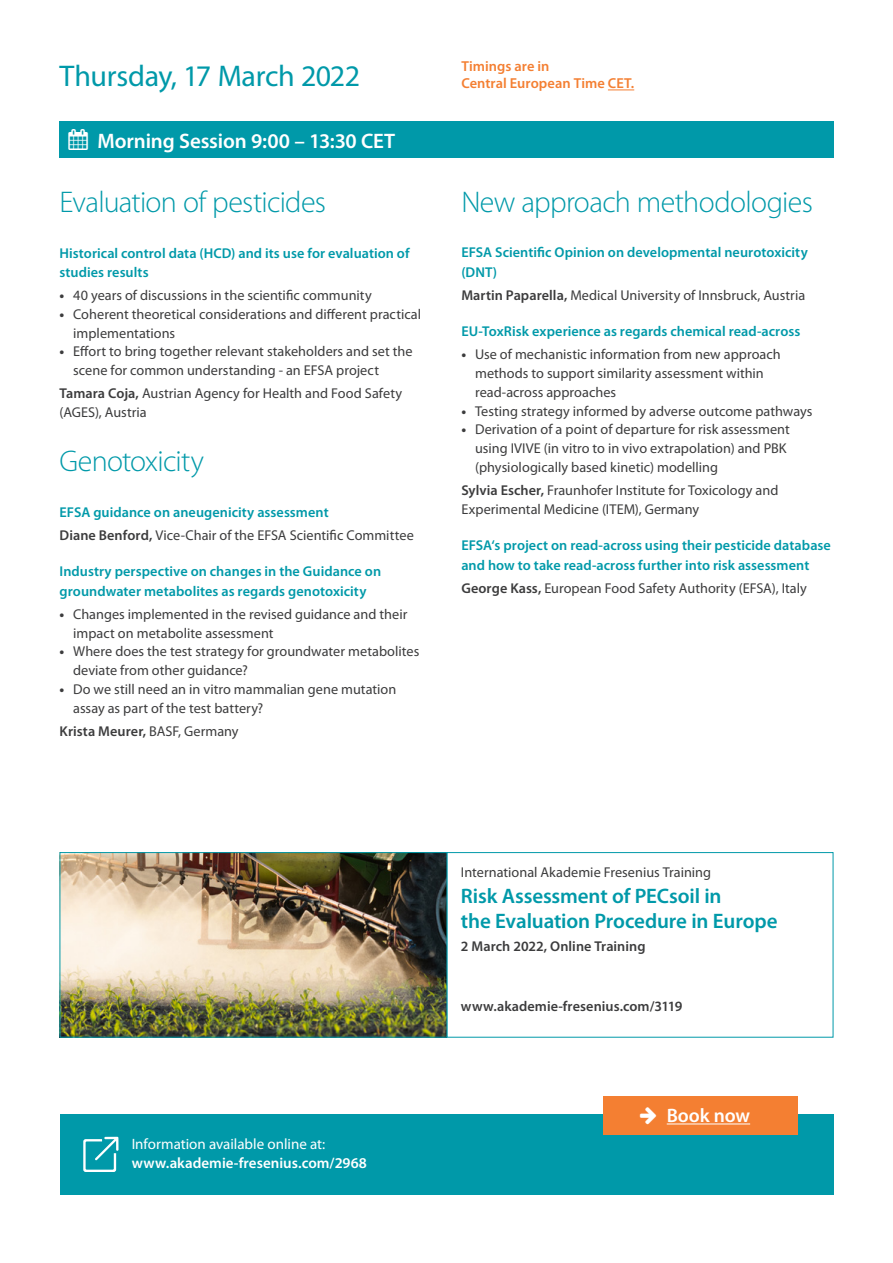
<style>
.page{position:relative;width:893px;height:1263px;background:#fff}
.page>*{position:absolute;margin:0;border:0;box-sizing:border-box;transform-origin:0 0}
.Headlines{font:300 30px "Myriad Pro";letter-spacing:-.025em;color:#0099a9}
.t1{font:30px "Myriad Pro";letter-spacing:-.015em;color:#0099a9}
.Zwischenüberschrifte{font:600 21px "Myriad Pro";letter-spacing:-.005em;color:#0099a9}
.t2{font:600 21px "Myriad Pro";letter-spacing:-.005em;color:#fff}
.t3{font:600 19.5px "Myriad Pro";letter-spacing:-.005em;color:#fff}
.t4{font:600 15px "Myriad Pro";letter-spacing:.005em;color:#fff}
.t5{font:15px "Myriad Pro";color:#fff}
.t6{font:600 14.4px/17.4px "Myriad Pro";color:#f47f32}
.Fließtext{font:14.25px/18.8px "Myriad Pro";color:#3c3c3d}
.Vortragstitel{font:600 14.25px/19.5px "Myriad Pro";letter-spacing:.005em;color:#0099a9}
.Fließtext-2{font:600 14.25px "Myriad Pro";letter-spacing:.005em;color:#3c3c3d}
.s1{font-weight:700}
.s2{font-weight:600}
.s3{font-weight:400}
</style>
<div class="page">
<svg style="left:608px;top:90px;width:26px;height:1px"></svg>
<div style="left:60px;top:121px;width:401px;height:37px;background:#0099a9"></div>
<div style="left:461px;top:121px;width:372px;height:37px;background:#0099a9"></div>
<div style="left:446px;top:852px;width:387px;height:185px;border:1px solid #0099a9"></div>
<img style="left:62px;top:854px;width:383px;height:181px">
<div style="left:60px;top:852px;width:387px;height:185px;border:1px solid #0099a9"></div>
<div style="left:60px;top:1115px;width:773px;height:80px;background:#0099a9"></div>
<svg style="left:83px;top:1137px;width:35px;height:35px"></svg>
<div style="left:603px;top:1096px;width:195px;height:38px;background:#f47f32"></div>
<hr style="left:667px;top:1123px;width:83px;height:1px;background:#fff">
<p class="t1" style="left:60px;top:58px;width:302px">Thursday, 17 March 2022</p>
<p class="t2" style="left:69px;top:128px;width:328px">▲ Morning Session 9:00 – 13:30 CET</p>
<p class="Headlines" style="left:60px;top:184px;width:268px">Evaluation of pesticides</p>
<p class="Vortragstitel" style="left:60px;top:243px;width:352px">Historical control data (HCD) and its use for evaluation of studies results</p>
<p class="Fließtext" style="left:60px;top:286px;width:314px"><span class="s1">•</span> 40 years of discussions in the scientific community</p>
<p class="Fließtext" style="left:73px;top:305px;width:349px;text-indent:-14px"><span class="s1">•</span> Coherent theoretical considerations and different practical implementations</p>
<p class="Fließtext" style="left:73px;top:342px;width:341px;text-indent:-14px"><span class="s1">•</span> Effort to bring together relevant stakeholders and set the scene for common understanding - an EFSA project</p>
<p class="Fließtext" style="left:60px;top:384px;width:344px"><span class="s2">Tamara Coja,</span> Austrian Agency for Health and Food Safety (AGES), Austria</p>
<p class="Headlines" style="left:60px;top:443px;width:146px">Genotoxicity</p>
<p class="Vortragstitel" style="left:60px;top:502px;width:271px">EFSA guidance on aneugenicity assessment</p>
<p class="Fließtext" style="left:60px;top:525px;width:356px"><span class="s2">Diane Benford,</span> Vice-Chair of the EFSA Scientific Committee</p>
<p class="Vortragstitel" style="left:60px;top:561px;width:323px">Industry perspective on changes in the Guidance on groundwater metabolites as regards genotoxicity</p>
<p class="Fließtext" style="left:73px;top:604px;width:336px;text-indent:-14px"><span class="s1">•</span> Changes implemented in the revised guidance and their impact on metabolite assessment</p>
<p class="Fließtext" style="left:73px;top:642px;width:348px;text-indent:-14px"><span class="s1">•</span> Where does the test strategy for groundwater metabolites deviate from other guidance?</p>
<p class="Fließtext" style="left:73px;top:679px;width:325px;text-indent:-14px"><span class="s1">•</span> Do we still need an in vitro mammalian gene mutation assay as part of the test battery?</p>
<p class="Fließtext-2" style="left:60px;top:722px;width:181px">Krista Meurer, <span class="s3">BASF, Germany</span></p>
<p class="t6" style="left:461px;top:57px;width:174px">Timings are in<br>Central European Time CET.</p>
<p class="Headlines" style="left:461px;top:184px;width:353px">New approach methodologies</p>
<p class="Vortragstitel" style="left:461px;top:243px;width:348px">EFSA Scientific Opinion on developmental neurotoxicity (DNT)</p>
<p class="Fließtext" style="left:461px;top:286px;width:345px"><span class="s2">Martin Paparella,</span> Medical University of Innsbruck, Austria</p>
<p class="Vortragstitel" style="left:461px;top:322px;width:340px">EU-ToxRisk experience as regards chemical read-across</p>
<p class="Fließtext" style="left:475px;top:345px;width:307px;text-indent:-14px"><span class="s1">•</span> Use of mechanistic information from new approach methods to support similarity assessment within read-across approaches</p>
<p class="Fließtext" style="left:461px;top:401px;width:353px"><span class="s1">•</span> Testing strategy informed by adverse outcome pathways</p>
<p class="Fließtext" style="left:475px;top:420px;width:316px;text-indent:-14px"><span class="s1">•</span> Derivation of a point of departure for risk assessment using IVIVE (in vitro to in vivo extrapolation) and PBK (physiologically based kinetic) modelling</p>
<p class="Fließtext" style="left:461px;top:481px;width:319px"><span class="s2">Sylvia Escher,</span> Fraunhofer Institute for Toxicology and<br>Experimental Medicine (ITEM), Germany</p>
<p class="Vortragstitel" style="left:461px;top:535px;width:371px">EFSA‘s project on read-across using their pesticide database and how to take read-across further into risk assessment</p>
<p class="Fließtext" style="left:461px;top:578px;width:347px"><span class="s2">George Kass,</span> European Food Safety Authority (EFSA), Italy</p>
<p class="t5" style="left:132px;top:1134px;width:195px">Information available online at:</p>
<p class="t4" style="left:132px;top:1154px;width:237px">www.akademie-fresenius.com/2968</p>
<p class="Fließtext" style="left:461px;top:863px;width:252px">International Akademie Fresenius Training</p>
<p class="Zwischenüberschrifte" style="left:461px;top:882px;width:262px">Risk Assessment of PECsoil in</p>
<p class="Zwischenüberschrifte" style="left:461px;top:907px;width:318px">the Evaluation Procedure in Europe</p>
<p class="Fließtext-2" style="left:461px;top:937px;width:186px">2 March 2022, Online Training</p>
<p class="Fließtext-2" style="left:461px;top:997px;width:223px">www.akademie-fresenius.com/3119</p>
<p class="t3" style="left:667px;top:1103px;width:85px">Book now</p>
</div>
